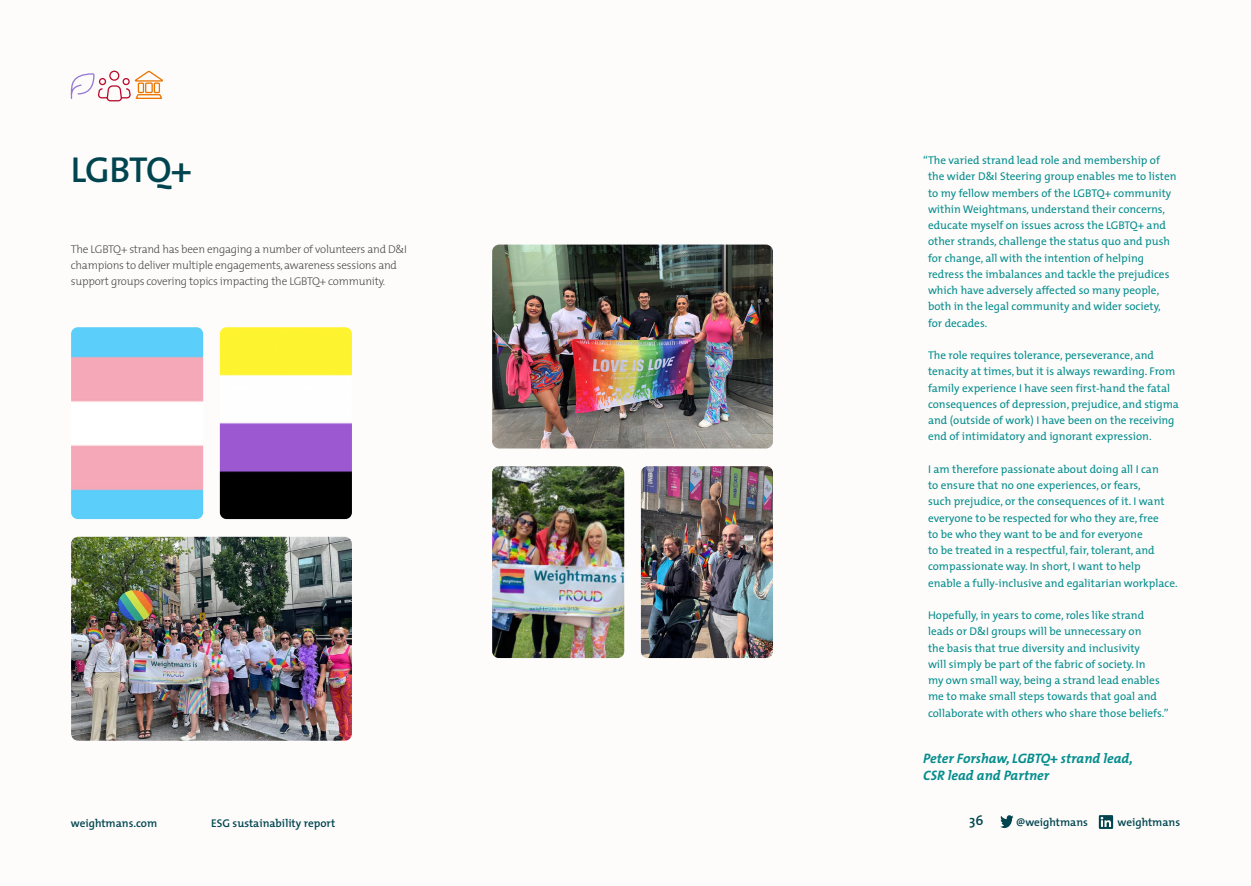
<style>
.page{position:relative;width:1251px;height:886px;background:#fff}
.page>*{position:absolute;margin:0;border:0;box-sizing:border-box;transform-origin:0 0}
.t1{font:600 36.25px "The Mix";letter-spacing:-.03em;color:#00444f}
.t2{font:italic 700 13.75px/16.2px "The Mix";color:#058d8e}
.t3{font:600 13.75px "The Mix";color:#00444f}
.t4{font:11.25px/16.2px "The Mix Plain";color:#058d8e}
.t5{font:300 11.25px/16.2px "The Mix";letter-spacing:-.02em;color:#4a4a49}
.t6{font:600 11.25px "The Mix";color:#00444f}
</style>
<div class="page">
<svg style="left:1099px;top:815px;width:14px;height:14px"></svg>
<svg style="left:1000px;top:815px;width:13px;height:13px"></svg>
<svg style="left:70px;top:70px;width:93px;height:32px"></svg>
<img style="left:71px;top:327px;width:132px;height:192px">
<img style="left:220px;top:327px;width:132px;height:192px">
<img style="left:71px;top:537px;width:281px;height:204px">
<img style="left:492px;top:466px;width:132px;height:192px">
<img style="left:641px;top:466px;width:132px;height:192px">
<img style="left:492px;top:245px;width:281px;height:203px">
<h1 class="t1" style="left:71px;top:140px;width:122px">LGBTQ+</h1>
<p class="t5" style="left:71px;top:240px;width:338px">The LGBTQ+ strand has been engaging a number of volunteers and D&amp;I champions to deliver multiple engagements, awareness sessions and support groups covering topics impacting the LGBTQ+ community.</p>
<p class="t4" style="left:928px;top:152px;width:250px;text-indent:-5px">“The varied strand lead role and membership of the wider D&amp;I Steering group enables me to listen to my fellow members of the LGBTQ+ community within Weightmans, understand their concerns, educate myself on issues across the LGBTQ+ and other strands, challenge the status quo and push for change, all with the intention of helping redress the imbalances and tackle the prejudices which have adversely affected so many people, both in the legal community and wider society, for decades.</p>
<p class="t4" style="left:928px;top:347px;width:252px">The role requires tolerance, perseverance, and tenacity at times, but it is always rewarding. From family experience I have seen first-hand the fatal consequences of depression, prejudice, and stigma and (outside of work) I have been on the receiving end of intimidatory and ignorant expression.</p>
<p class="t4" style="left:928px;top:461px;width:251px">I am therefore passionate about doing all I can<br>to ensure that no one experiences, or fears,<br>such prejudice, or the consequences of it. I want everyone to be respected for who they are, free<br>to be who they want to be and for everyone<br>to be treated in a respectful, fair, tolerant, and compassionate way. In short, I want to help<br>enable a fully-inclusive and egalitarian workplace.</p>
<p class="t4" style="left:928px;top:607px;width:242px">Hopefully, in years to come, roles like strand leads or D&amp;I groups will be unnecessary on<br>the basis that true diversity and inclusivity<br>will simply be part of the fabric of society. In<br>my own small way, being a strand lead enables me to make small steps towards that goal and collaborate with others who share those beliefs.”</p>
<p class="t2" style="left:923px;top:750px;width:211px">Peter Forshaw, LGBTQ+ strand lead,<br>CSR lead and Partner</p>
<p class="t6" style="left:71px;top:813px;width:88px">weightmans.com</p>
<p class="t6" style="left:211px;top:813px;width:125px">ESG sustainability report</p>
<p class="t3" style="left:969px;top:809px;width:16px">36</p>
<p class="t6" style="left:1016px;top:813px;width:73px">@weightmans</p>
<p class="t6" style="left:1117px;top:813px;width:64px">weightmans</p>
</div>
